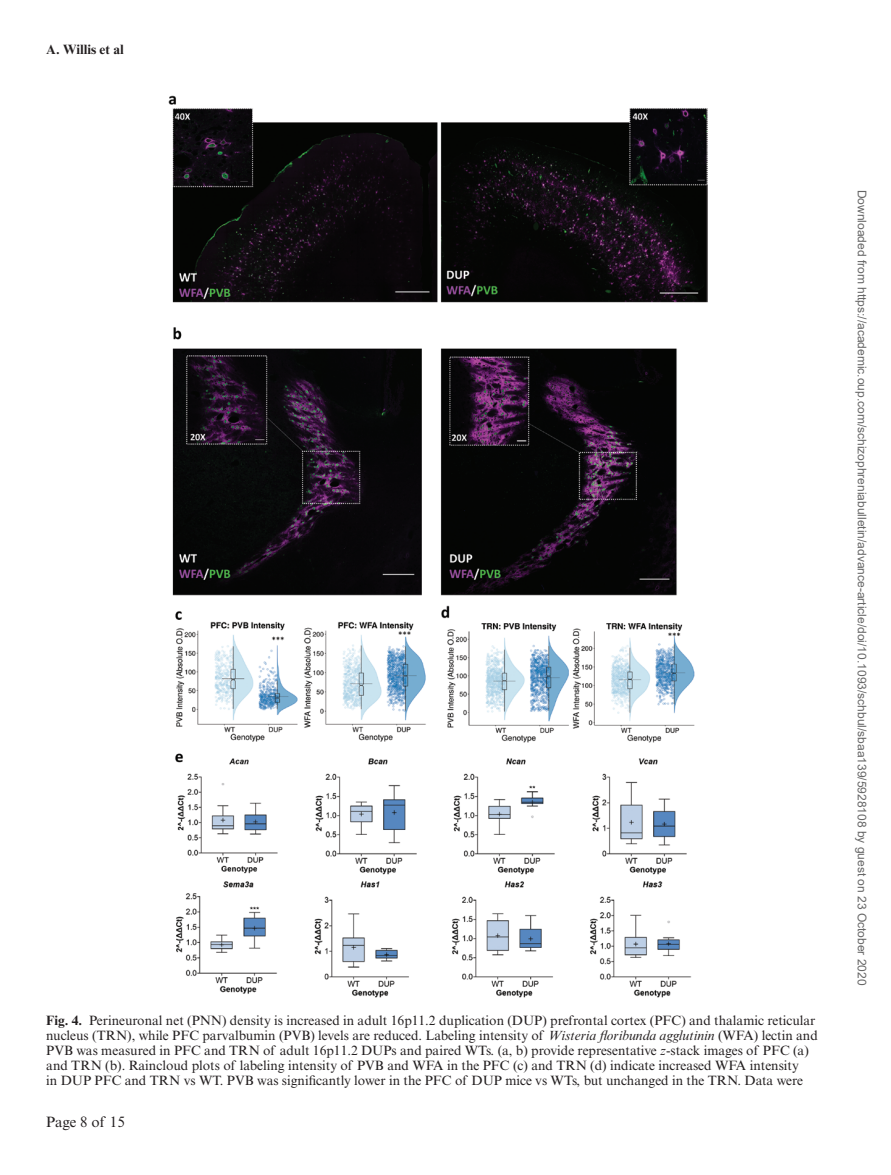
<style>
.page{position:relative;width:891px;height:1175px;background:#fff}
.page>*{position:absolute;margin:0;border:0;box-sizing:border-box;transform-origin:0 0}
.t1{font:15px "Times New Roman MT Std";color:#231f20}
.t2{font:13.5px/15px "Times New Roman MT Std";color:#231f20}
.t3{font:700 13.5px "Times New Roman MT Std";color:#231f20}
.t4{font:12px "Arial";color:#666}
.s1{font-weight:700}
.s2{font-style:italic}
</style>
<div class="page">
<img style="left:168px;top:95px;width:539px;height:902px">
<p class="t3" style="left:46px;top:41px;width:79px">A. Willis et al</p>
<p class="t2" style="left:46px;top:1012px;width:773px"><span class="s1">Fig. 4.</span> Perineuronal net (PNN) density is increased in adult 16p11.2 duplication (DUP) prefrontal cortex (PFC) and thalamic reticular nucleus (TRN), while PFC parvalbumin (PVB) levels are reduced. Labeling intensity of <span class="s2">Wisteria floribunda agglutinin</span> (WFA) lectin and PVB was measured in PFC and TRN of adult 16p11.2 DUPs and paired WTs. (a, b) provide representative <span class="s2">z</span>-stack images of PFC (a) and TRN (b). Raincloud plots of labeling intensity of PVB and WFA in the PFC (c) and TRN (d) indicate increased WFA intensity<br>in DUP PFC and TRN vs WT. PVB was significantly lower in the PFC of DUP mice vs WTs, but unchanged in the TRN. Data were</p>
<p class="t1" style="left:46px;top:1113px;width:80px">Page 8 of 15</p>
<p class="t4" style="left:866px;top:189px;width:797px;rotate:90deg">Downloaded from https://academic.oup.com/schizophreniabulletin/advance-article/doi/10.1093/schbul/sbaa139/5928108 by guest on 23 October 2020</p>
</div>
